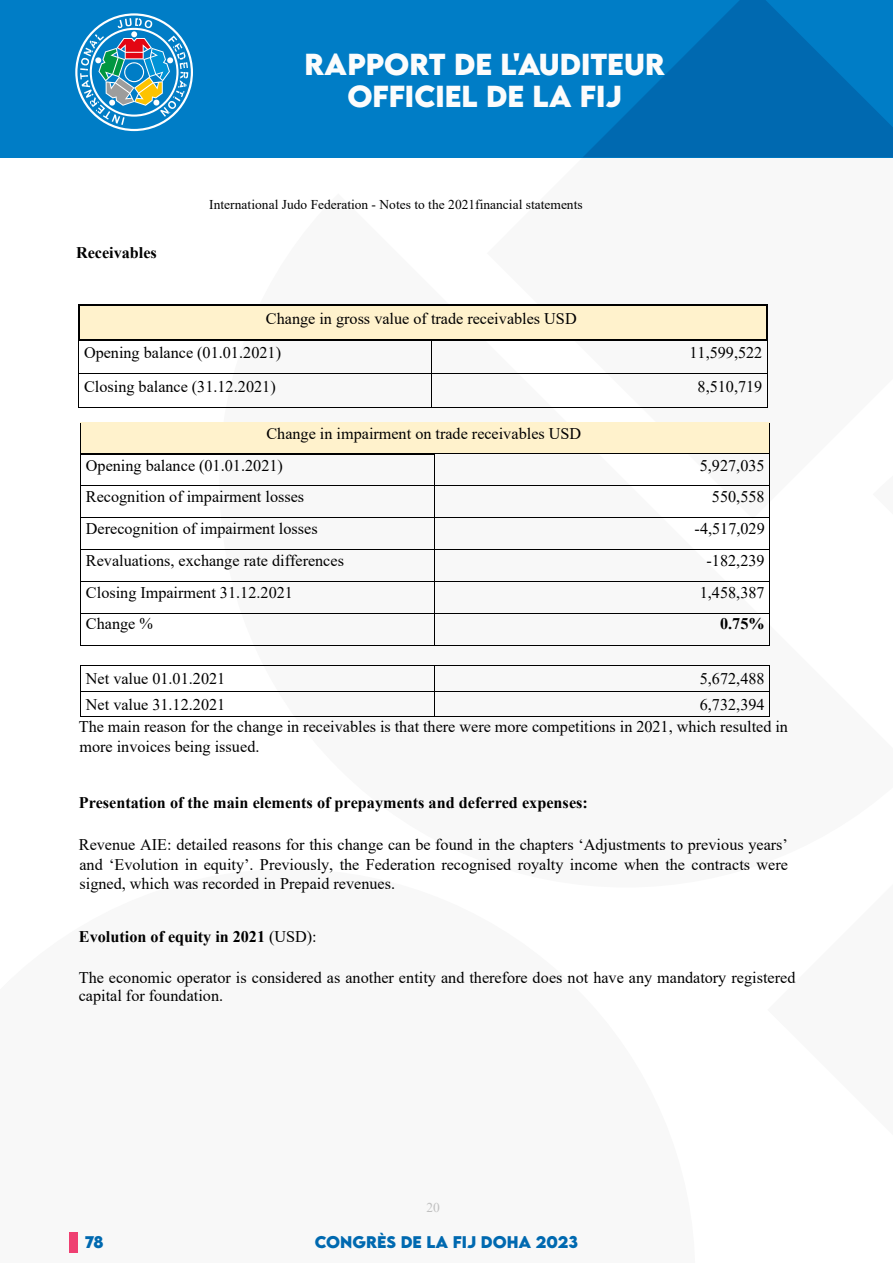
<style>
.page{position:relative;width:893px;height:1263px;background:#fff}
.page>*{position:absolute;margin:0;border:0;box-sizing:border-box;transform-origin:0 0}
.Page_headtitle{font:700 27px "LEMONMILK";color:#fcfcfc}
.t1{font:16.2px/19.4px "Times New Roman";color:#000}
.t2{font:700 16.2px "Times New Roman";color:#000}
.t3{font:700 15px "LEMONMILK";color:#0069b0}
.t4{font:13.5px "Times New Roman";color:#000}
.t5{font:13.5px "Times New Roman";color:#c0c0c0}
.s1{font-weight:400}
</style>
<div class="page">
<div style="left:0;top:0;width:893px;height:157px;background:#007dc6"></div>
<svg style="left:583px;top:0;width:310px;height:157px;fill:#0069b0"></svg>
<svg style="left:75px;top:13px;width:118px;height:118px"></svg>
<div style="left:69px;top:1232px;width:8px;height:20px;background:#ef3f71"></div>
<div style="left:79px;top:306px;width:687px;height:33px;background:#fff2cc"></div>
<hr style="left:79px;top:304px;width:687px;height:2px;background:#000">
<hr style="left:78px;top:306px;width:1px;height:33px;background:#000">
<hr style="left:766px;top:306px;width:2px;height:33px;background:#000">
<hr style="left:81px;top:339px;width:351px;height:1px;background:#000">
<hr style="left:433px;top:339px;width:333px;height:1px;background:#000">
<hr style="left:78px;top:340px;width:1px;height:33px;background:#000">
<hr style="left:432px;top:340px;width:1px;height:33px;background:#000">
<hr style="left:767px;top:340px;width:1px;height:33px;background:#000">
<hr style="left:79px;top:373px;width:353px;height:1px;background:#000">
<hr style="left:432px;top:373px;width:335px;height:1px;background:#000">
<hr style="left:78px;top:374px;width:1px;height:33px;background:#000">
<hr style="left:79px;top:407px;width:353px;height:1px;background:#000">
<hr style="left:432px;top:374px;width:1px;height:33px;background:#000">
<hr style="left:432px;top:407px;width:335px;height:1px;background:#000">
<hr style="left:767px;top:374px;width:1px;height:33px;background:#000">
<div style="left:81px;top:423px;width:688px;height:30px;background:#fff2cc"></div>
<hr style="left:80px;top:422px;width:689px;height:1px;background:#fff2cc">
<hr style="left:80px;top:423px;width:1px;height:30px;background:#000">
<hr style="left:769px;top:423px;width:1px;height:30px;background:#000">
<hr style="left:81px;top:453px;width:353px;height:2px;background:#000">
<hr style="left:434px;top:453px;width:335px;height:1px;background:#000">
<hr style="left:80px;top:455px;width:1px;height:30px;background:#000">
<hr style="left:434px;top:455px;width:1px;height:30px;background:#000">
<hr style="left:769px;top:455px;width:1px;height:30px;background:#000">
<hr style="left:81px;top:485px;width:353px;height:1px;background:#000">
<hr style="left:434px;top:485px;width:335px;height:1px;background:#000">
<hr style="left:80px;top:486px;width:1px;height:31px;background:#000">
<hr style="left:434px;top:486px;width:1px;height:31px;background:#000">
<hr style="left:769px;top:486px;width:1px;height:31px;background:#000">
<hr style="left:81px;top:517px;width:353px;height:1px;background:#000">
<hr style="left:434px;top:517px;width:335px;height:1px;background:#000">
<hr style="left:80px;top:518px;width:1px;height:31px;background:#000">
<hr style="left:434px;top:518px;width:1px;height:31px;background:#000">
<hr style="left:769px;top:518px;width:1px;height:31px;background:#000">
<hr style="left:81px;top:549px;width:353px;height:1px;background:#000">
<hr style="left:434px;top:549px;width:335px;height:1px;background:#000">
<hr style="left:80px;top:550px;width:1px;height:31px;background:#000">
<hr style="left:434px;top:550px;width:1px;height:31px;background:#000">
<hr style="left:769px;top:550px;width:1px;height:31px;background:#000">
<hr style="left:81px;top:581px;width:353px;height:1px;background:#000">
<hr style="left:434px;top:581px;width:335px;height:1px;background:#000">
<hr style="left:80px;top:582px;width:1px;height:31px;background:#000">
<hr style="left:434px;top:582px;width:1px;height:31px;background:#000">
<hr style="left:769px;top:582px;width:1px;height:31px;background:#000">
<hr style="left:81px;top:613px;width:353px;height:1px;background:#000">
<hr style="left:434px;top:613px;width:335px;height:1px;background:#000">
<hr style="left:80px;top:614px;width:1px;height:31px;background:#000">
<hr style="left:81px;top:645px;width:353px;height:1px;background:#000">
<hr style="left:434px;top:614px;width:1px;height:31px;background:#000">
<hr style="left:434px;top:645px;width:335px;height:1px;background:#000">
<hr style="left:769px;top:614px;width:1px;height:31px;background:#000">
<hr style="left:81px;top:665px;width:353px;height:1px;background:#000">
<hr style="left:434px;top:665px;width:335px;height:1px;background:#000">
<hr style="left:81px;top:691px;width:353px;height:1px;background:#000">
<hr style="left:434px;top:691px;width:335px;height:1px;background:#000">
<svg style="left:80px;top:665px;width:1px;height:52px"></svg>
<hr style="left:81px;top:716px;width:353px;height:1px;background:#000">
<svg style="left:434px;top:666px;width:1px;height:50px"></svg>
<hr style="left:434px;top:716px;width:335px;height:1px;background:#000">
<svg style="left:769px;top:665px;width:1px;height:52px"></svg>
<p class="Page_headtitle" style="left:304px;top:46px;width:360px">RAPPORT DE L'AUDITEUR</p>
<p class="Page_headtitle" style="left:347px;top:78px;width:276px">OFFICIEL DE LA FIJ</p>
<p class="t2" style="left:76px;top:241px;width:82px">Receivables</p>
<p class="t4" style="left:209px;top:195px;width:375px">International Judo Federation - Notes to the 2021financial statements</p>
<p class="t1" style="left:84px;top:301px;width:494px;line-height:34.3px;text-indent:182px">Change in gross value of trade receivables USD<br>Opening balance (01.01.2021)</p>
<p class="t1" style="left:689px;top:343px;width:74px">11,599,522</p>
<p class="t1" style="left:84px;top:377px;width:193px">Closing balance (31.12.2021)</p>
<p class="t1" style="left:698px;top:377px;width:66px">8,510,719</p>
<p class="t1" style="left:86px;top:417px;width:497px;line-height:32.1px;text-indent:180px">Change in impairment on trade receivables USD<br>Opening balance (01.01.2021)</p>
<p class="t1" style="left:700px;top:456px;width:66px">5,927,035</p>
<p class="t1" style="left:86px;top:486px;width:220px">Recognition of impairment losses</p>
<p class="t1" style="left:712px;top:486px;width:54px">550,558</p>
<p class="t1" style="left:86px;top:518px;width:233px">Derecognition of impairment losses</p>
<p class="t1" style="left:695px;top:518px;width:72px">-4,517,029</p>
<p class="t1" style="left:86px;top:550px;width:260px">Revaluations, exchange rate differences</p>
<p class="t1" style="left:707px;top:550px;width:59px">-182,239</p>
<p class="t1" style="left:86px;top:582px;width:209px">Closing Impairment 31.12.2021</p>
<p class="t1" style="left:700px;top:582px;width:66px">1,458,387</p>
<p class="t1" style="left:86px;top:614px;width:68px">Change %</p>
<p class="t2" style="left:720px;top:612px;width:46px">0.75%</p>
<p class="t1" style="left:86px;top:668px;width:141px">Net value 01.01.2021</p>
<p class="t1" style="left:700px;top:668px;width:66px">5,672,488</p>
<p class="t1" style="left:86px;top:694px;width:141px">Net value 31.12.2021</p>
<p class="t1" style="left:79px;top:693px;width:711px;line-height:22.4px;text-indent:621px">6,732,394<br>The main reason for the change in receivables is that there were more competitions in 2021, which resulted in</p>
<p class="t1" style="left:79px;top:736px;width:181px">more invoices being issued.</p>
<p class="t2" style="left:79px;top:791px;width:511px">Presentation of the main elements of prepayments and deferred expenses:</p>
<p class="t1" style="left:79px;top:835px;width:710px;text-align:justify">Revenue AIE: detailed reasons for this change can be found in the chapters ‘Adjustments to previous years’ and ‘Evolution in equity’. Previously, the Federation recognised royalty income when the contracts were signed, which was recorded in Prepaid revenues.</p>
<p class="t2" style="left:79px;top:925px;width:239px">Evolution of equity in 2021 <span class="s1">(USD):</span></p>
<p class="t1" style="left:79px;top:967px;width:718px;line-height:18.6px">The economic operator is considered as another entity and therefore does not have any mandatory registered capital for foundation.</p>
<p class="t5" style="left:426px;top:1198px;width:15px">20</p>
<p class="t3" style="left:85px;top:1232px;width:20px">78</p>
<p class="t3" style="left:315px;top:1232px;width:265px">CONGRÈS DE LA FIJ DOHA 2023</p>
</div>
